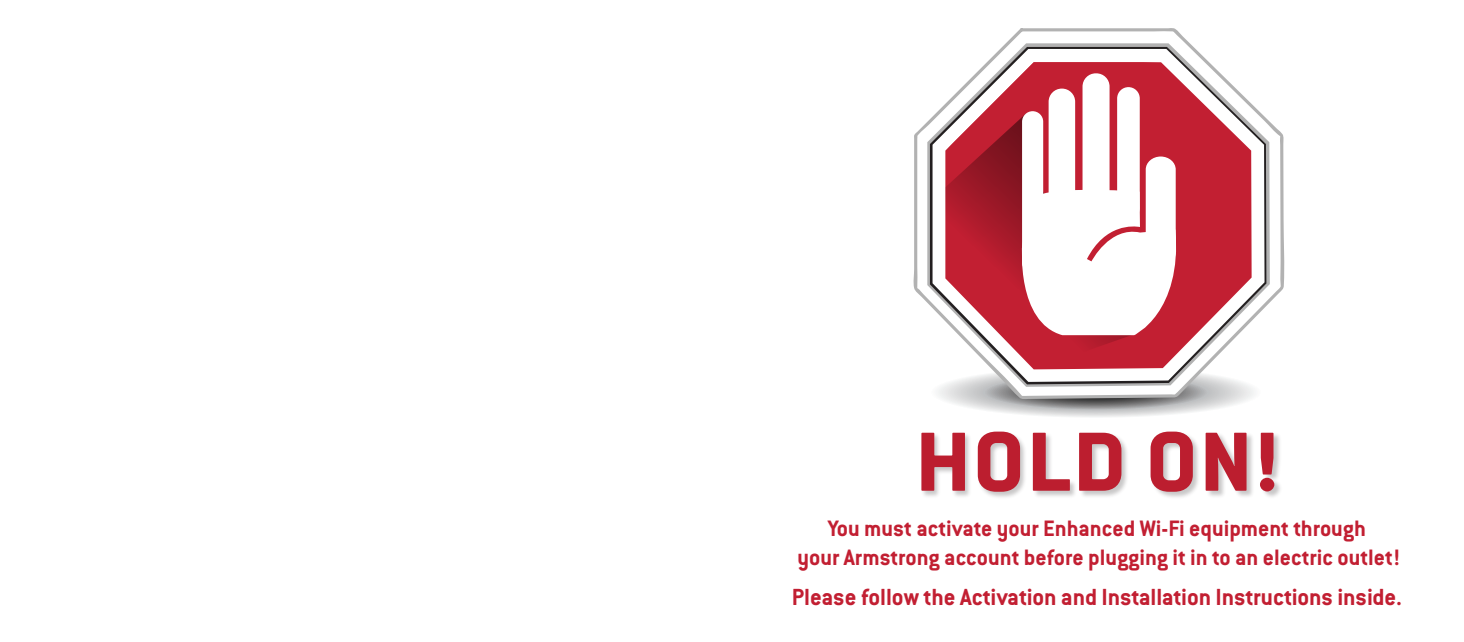
<style>
.page{position:relative;width:1464px;height:642px;background:#fff}
.page>*{position:absolute;margin:0;border:0;box-sizing:border-box;transform-origin:0 0}
.t1{font:800 92px "Conduit ITC Std";letter-spacing:.03em;color:#bc1e2f}
.t2{font:700 25.62px "Conduit ITC Std";letter-spacing:-.005em;color:#c21f32}
.t3{font:700 24.5px/29.4px "Conduit ITC Std";color:#c21f32;text-align:center}
</style>
<div class="page">
<svg style="left:946px;top:400px;width:300px;height:14px"></svg>
<svg style="left:913px;top:28px;width:371px;height:372px"></svg>
<svg style="left:927px;top:43px;width:342px;height:344px"></svg>
<svg style="left:930px;top:47px;width:336px;height:337px"></svg>
<svg style="left:932px;top:49px;width:332px;height:333px"></svg>
<svg style="left:1131px;top:62px;width:120px;height:307px;fill:#c21f32"></svg>
<img style="left:923px;top:414px;width:357px;height:83px">
<svg style="left:945px;top:335px;width:186px;height:34px"></svg>
<svg style="left:945px;top:62px;width:237px;height:273px"></svg>
<p class="t1" style="left:915px;top:406px;width:365px">HOLD ON!</p>
<p class="t3" style="left:797px;top:513px;width:604px">You must activate your Enhanced Wi-Fi equipment through<br>your Armstrong account before plugging it in to an electric outlet!</p>
<p class="t2" style="left:791px;top:581px;width:611px">Please follow the Activation and Installation Instructions inside.</p>
</div>
